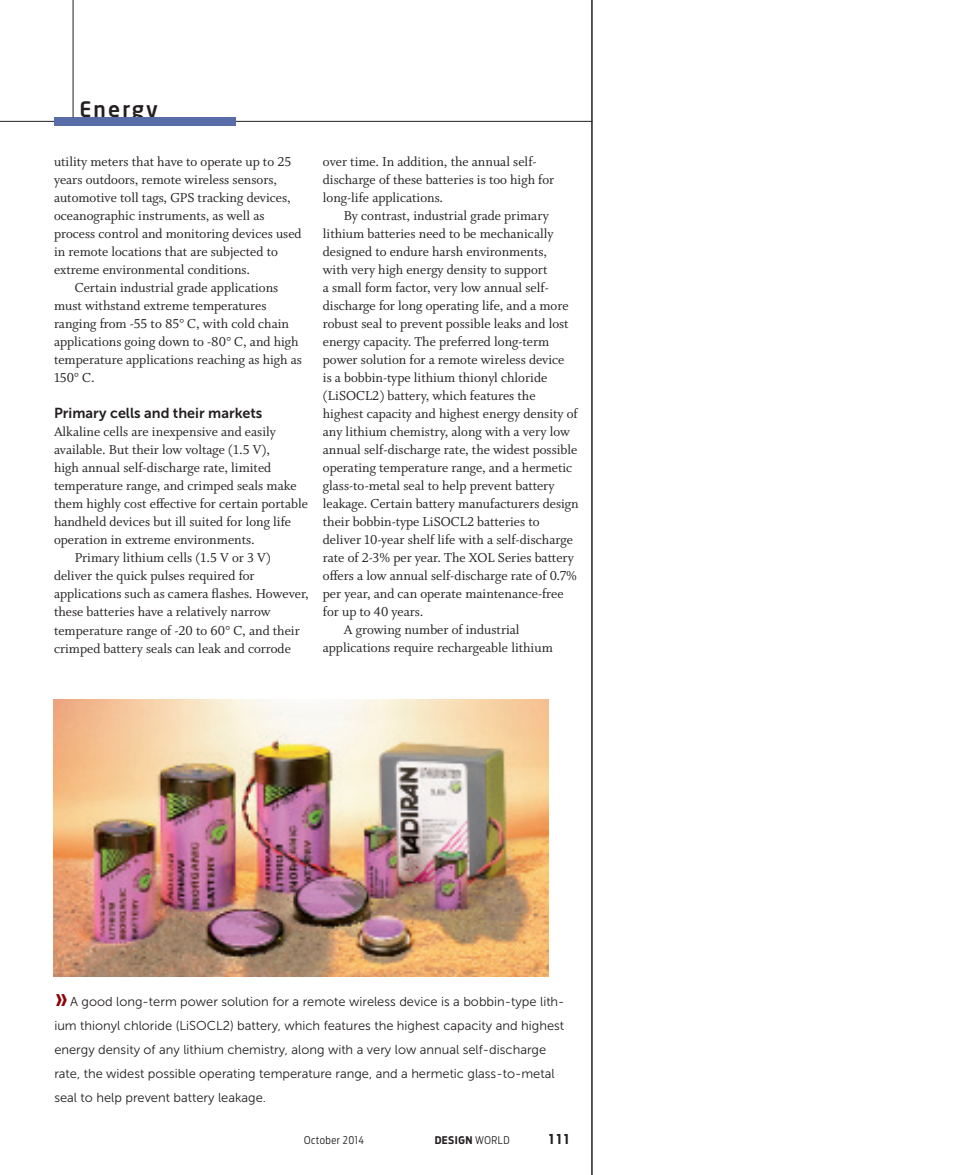
<style>
.page{position:relative;width:972px;height:1175px;background:#fff}
.page>*{position:absolute;margin:0;border:0;box-sizing:border-box;transform-origin:0 0}
.t1{font:500 21px "Neo Sans Pro";letter-spacing:.1em;color:#231f20}
.t2{font:14.4px/18px "Whitman Roman LF";color:#231f20}
.t3{font:14.4px "Museo Sans 700";color:#231f20}
.t4{font:700 13.5px "Antenna Cond";color:#231f20}
.t5{font:12.9px/24px "Museo Sans 300";color:#231f20}
.t6{font:300 10.5px "Antenna Cond";letter-spacing:.05em;color:#231f20}
.t7{font:700 10.5px "Antenna Cond";letter-spacing:.05em;color:#231f20}
.s1{font-family:"Antenna Cond";font-weight:700;font-size:21px;color:#8d0203}
.s2{font-weight:300}
</style>
<div class="page">
<hr style="left:0;top:121px;width:592px;height:1px;background:#231f20">
<div style="left:54px;top:117px;width:182px;height:9px;background:#586ca7"></div>
<hr style="left:73px;top:0;width:1px;height:117px;background:#231f20">
<hr style="left:591px;top:0;width:2px;height:1174px;background:#231f20">
<img style="left:54px;top:700px;width:494px;height:276px">
<p class="t1" style="left:79px;top:96px;width:80px">Energy</p>
<p class="t2" style="left:54px;top:153px;width:249px">utility meters that have to operate up to 25 years outdoors, remote wireless sensors, automotive toll tags, GPS tracking devices, oceanographic instruments, as well as process control and monitoring devices used in remote locations that are subjected to extreme environmental conditions.</p>
<p class="t2" style="left:54px;top:279px;width:249px;text-indent:21px">Certain industrial grade applications must withstand extreme temperatures ranging from -55 to 85° C, with cold chain applications going down to -80° C, and high temperature applications reaching as high as 150° C.</p>
<p class="t3" style="left:54px;top:405px;width:210px">Primary cells and their markets</p>
<p class="t2" style="left:54px;top:423px;width:255px">Alkaline cells are inexpensive and easily available. But their low voltage (1.5 V),<br>high annual self-discharge rate, limited temperature range, and crimped seals make them highly cost effective for certain portable handheld devices but ill suited for long life operation in extreme environments.</p>
<p class="t2" style="left:54px;top:549px;width:256px;text-indent:21px">Primary lithium cells (1.5 V or 3 V) deliver the quick pulses required for applications such as camera flashes. However, these batteries have a relatively narrow temperature range of -20 to 60° C, and their crimped battery seals can leak and corrode</p>
<p class="t2" style="left:323px;top:153px;width:233px">over time. In addition, the annual self&shy;discharge of these batteries is too high for long-life applications.</p>
<p class="t2" style="left:323px;top:207px;width:257px;text-indent:21px">By contrast, industrial grade primary lithium batteries need to be mechanically designed to endure harsh environments,<br>with very high energy density to support<br>a small form factor, very low annual self&shy;discharge for long operating life, and a more robust seal to prevent possible leaks and lost energy capacity. The preferred long-term power solution for a remote wireless device<br>is a bobbin-type lithium thionyl chloride (LiSOCL2) battery, which features the highest capacity and highest energy density of any lithium chemistry, along with a very low annual self-discharge rate, the widest possible operating temperature range, and a hermetic glass-to-metal seal to help prevent battery leakage. Certain battery manufacturers design their bobbin-type LiSOCL2 batteries to deliver 10-year shelf life with a self-discharge rate of 2-3% per year. The XOL Series battery offers a low annual self-discharge rate of 0.7% per year, and can operate maintenance-free for up to 40 years.</p>
<p class="t2" style="left:323px;top:621px;width:231px;text-indent:21px">A growing number of industrial applications require rechargeable lithium</p>
<p class="t5" style="left:54px;top:989px;width:512px"><span class="s1">»</span> A good long-term power solution for a remote wireless device is a bobbin-type lith&shy;ium thionyl chloride (LiSOCL2) battery, which features the highest capacity and highest energy density of any lithium chemistry, along with a very low annual self-discharge rate, the widest possible operating temperature range, and a hermetic glass-to-metal seal to help prevent battery leakage.</p>
<p class="t6" style="left:304px;top:1134px;width:61px">October 2014</p>
<p class="t7" style="left:435px;top:1134px;width:76px">DESIGN <span class="s2">WORLD</span></p>
<p class="t4" style="left:549px;top:1131px;width:21px">111</p>
</div>
